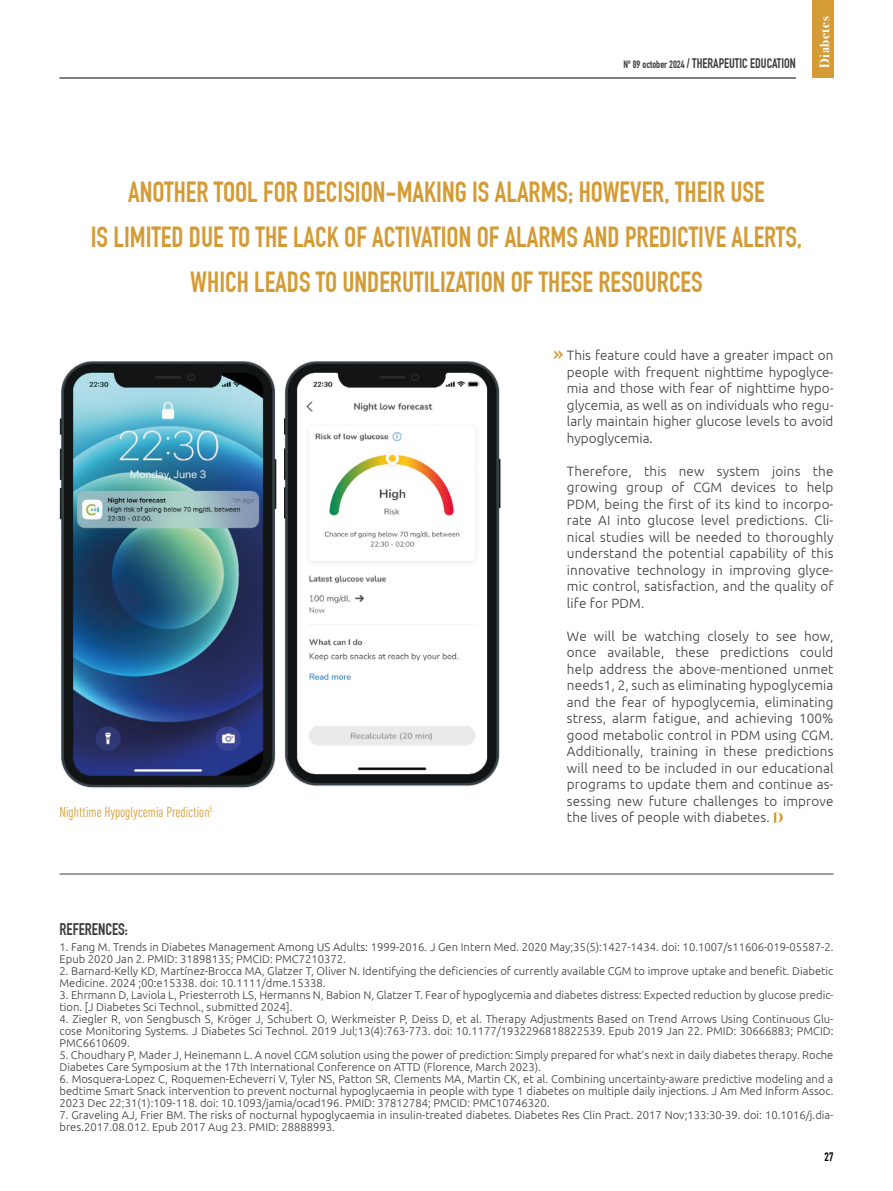
<style>
.page{position:relative;width:893px;height:1191px;background:#fff}
.page>*{position:absolute;margin:0;border:0;box-sizing:border-box;transform-origin:0 0}
.t1{font:28.5px/45px "DIN Engschrift Std";color:#d49b35;text-align:center}
.t2{font:22.5px "DIN Engschrift Std";color:#d49b35}
.t3{font:16.5px "DIN Engschrift Std";color:#3c3c3b}
.t4{font:condensed 14.25px "DIN Pro";color:#d49b35}
.t5{font:300 13.5px/16.5px "Ubuntu";letter-spacing:.01em;color:#3c3c3b;text-align:justify}
.t6{font:13.5px "DIN Engschrift Std";color:#3c3c3b}
.t7{font:700 13.5px "Bodoni Svty Two ITCTT";letter-spacing:.04em;color:#fff}
.t8{font:12px "DIN Engschrift Std";color:#000}
.t9{font:300 11.25px/12px "Ubuntu";color:#3c3c3b}
.s1{font-size:10.5px}
</style>
<div class="page">
<hr style="left:60px;top:78px;width:736px;height:1px;background:#000">
<div style="left:812px;top:0;width:21px;height:78px;background:#d59b37"></div>
<svg style="left:773px;top:812px;width:10px;height:10px"></svg>
<img style="left:60px;top:361px;width:217px;height:427px">
<hr style="left:60px;top:873px;width:773px;height:1px;background:#3c3c3b">
<img style="left:284px;top:361px;width:217px;height:425px">
<p class="t6" style="left:624px;top:55px;width:174px"><span class="s1">Nº 89 october 2024</span> / THERAPEUTIC EDUCATION</p>
<p class="t7" style="left:813px;top:68px;width:53px;rotate:-90deg">Diabetes</p>
<h1 class="t1" style="left:91px;top:169px;width:713px">ANOTHER TOOL FOR DECISION-MAKING IS ALARMS; HOWEVER, THEIR USE<br>IS LIMITED DUE TO THE LACK OF ACTIVATION OF ALARMS AND PREDICTIVE ALERTS,<br>WHICH LEADS TO UNDERUTILIZATION OF THESE RESOURCES</h1>
<p class="t4" style="left:60px;top:802px;width:155px">Nighttime Hypoglycemia Prediction<sup>5</sup></p>
<p class="t5" style="left:567px;top:347px;width:268px">This feature could have a greater impact on people with frequent nighttime hypoglyce&shy;mia and those with fear of nighttime hypo&shy;glycemia, as well as on individuals who regu&shy;larly maintain higher glucose levels to avoid hypoglycemia.</p>
<p class="t5" style="left:567px;top:462px;width:268px">Therefore, this new system joins the growing group of CGM devices to help PDM, being the first of its kind to incorpo&shy;rate AI into glucose level predictions. Cli&shy;nical studies will be needed to thoroughly understand the potential capability of this innovative technology in improving glyce&shy;mic control, satisfaction, and the quality of life for PDM.</p>
<p class="t5" style="left:567px;top:627px;width:268px">We will be watching closely to see how, once available, these predictions could help address the above-mentioned unmet needs1, 2, such as eliminating hypoglycemia and the fear of hypoglycemia, eliminating stress, alarm fatigue, and achieving 100% good metabolic control in PDM using CGM.<br>Additionally, training in these predictions will need to be included in our educational programs to update them and continue as&shy;sessing new future challenges to improve the lives of people with diabetes.</p>
<h2 class="t2" style="left:554px;top:339px;width:11px">»</h2>
<h3 class="t3" style="left:60px;top:919px;width:70px">REFERENCES:</h3>
<p class="t9" style="left:60px;top:940px;width:775px">1. Fang M. Trends in Diabetes Management Among US Adults: 1999-2016. J Gen Intern Med. 2020 May;35(5):1427-1434. doi: 10.1007/s11606-019-05587-2.<br>Epub 2020 Jan 2. PMID: 31898135; PMCID: PMC7210372.</p>
<p class="t9" style="left:60px;top:964px;width:775px">2. Barnard-Kelly KD, Martínez-Brocca MA, Glatzer T, Oliver N. Identifying the deficiencies of currently available CGM to improve uptake and benefit. Diabetic<br>Medicine. 2024 ;00:e15338. doi: 10.1111/dme.15338.</p>
<p class="t9" style="left:60px;top:988px;width:775px">3. Ehrmann D, Laviola L, Priesterroth LS, Hermanns N, Babion N, Glatzer T. Fear of hypoglycemia and diabetes distress: Expected reduction by glucose predic&shy;tion. [J Diabetes Sci Technol., submitted 2024].</p>
<p class="t9" style="left:60px;top:1012px;width:775px;text-align:justify">4. Ziegler R, von Sengbusch S, Kröger J, Schubert O, Werkmeister P, Deiss D, et al. Therapy Adjustments Based on Trend Arrows Using Continuous Glu&shy;cose Monitoring Systems. J Diabetes Sci Technol. 2019 Jul;13(4):763-773. doi: 10.1177/1932296818822539. Epub 2019 Jan 22. PMID: 30666883; PMCID:<br>PMC6610609.</p>
<p class="t9" style="left:60px;top:1048px;width:775px">5. Choudhary P, Mader J, Heinemann L. A novel CGM solution using the power of prediction: Simply prepared for what’s next in daily diabetes therapy. Roche<br>Diabetes Care Symposium at the 17th International Conference on ATTD (Florence, March 2023).</p>
<p class="t9" style="left:60px;top:1072px;width:775px;text-align:justify">6. Mosquera-Lopez C, Roquemen-Echeverri V, Tyler NS, Patton SR, Clements MA, Martin CK, et al. Combining uncertainty-aware predictive modeling and a bedtime Smart Snack intervention to prevent nocturnal hypoglycaemia in people with type 1 diabetes on multiple daily injections. J Am Med Inform Assoc.<br>2023 Dec 22;31(1):109-118. doi: 10.1093/jamia/ocad196. PMID: 37812784; PMCID: PMC10746320.</p>
<p class="t9" style="left:60px;top:1108px;width:775px">7. Graveling AJ, Frier BM. The risks of nocturnal hypoglycaemia in insulin-treated diabetes. Diabetes Res Clin Pract. 2017 Nov;133:30-39. doi: 10.1016/j.dia&shy;bres.2017.08.012. Epub 2017 Aug 23. PMID: 28888993.</p>
<p class="t8" style="left:824px;top:1149px;width:10px">27</p>
</div>
